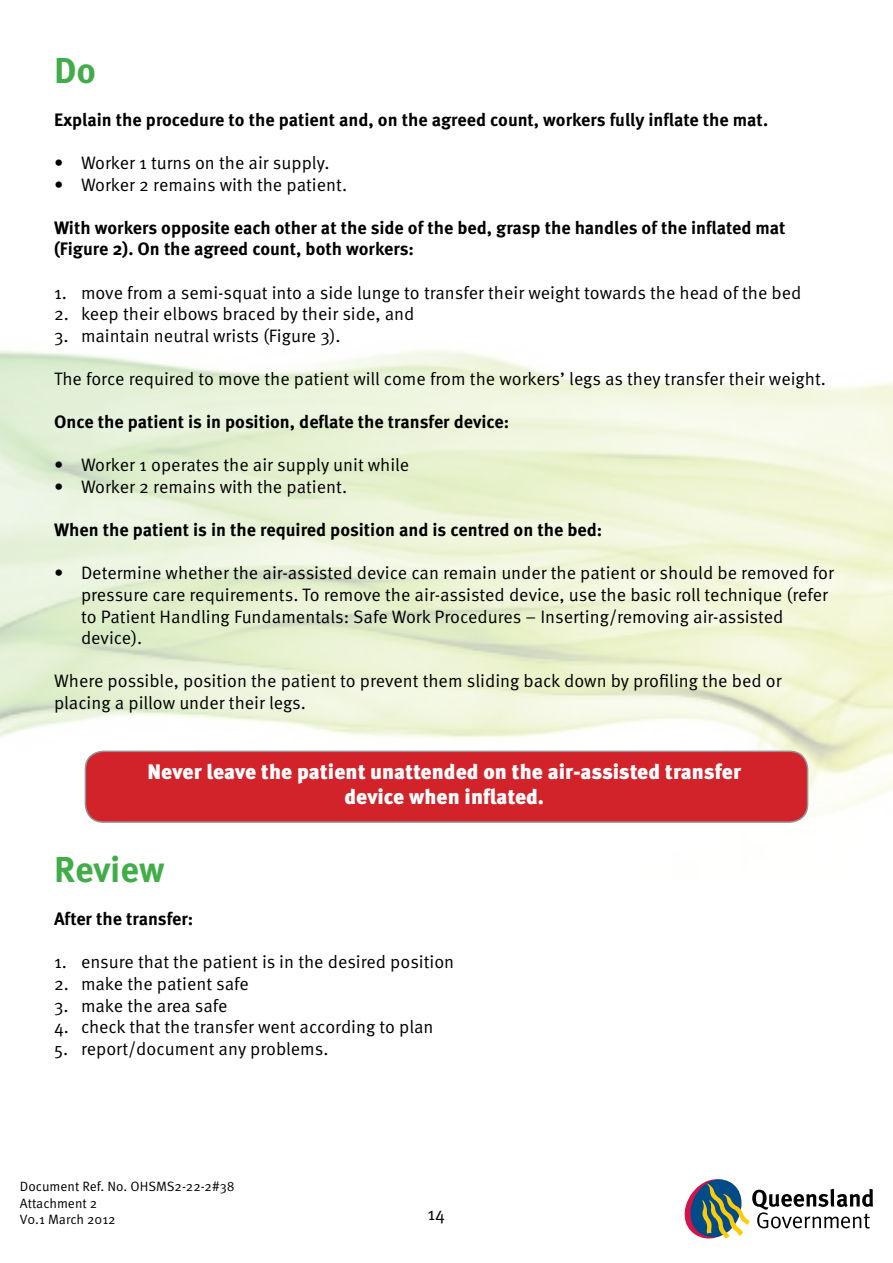
<style>
.page{position:relative;width:893px;height:1263px;background:#fff}
.page>*{position:absolute;margin:0;border:0;box-sizing:border-box;transform-origin:0 0}
.t1{font:700 36px "Meta Pro";color:#41ad49}
.t2{font:900 21px/25.2px "Meta Pro";color:#fff;text-align:center}
.t3{font:18px/21.6px "Meta Pro";color:#000}
.t4{font:700 18px/21.6px "Meta Pro";color:#000}
.t5{font:13.5px/16.2px "Meta Pro";color:#000}
</style>
<div class="page">
<svg style="left:684px;top:1179px;width:189px;height:60px"></svg>
<div style="left:85px;top:751px;width:723px;height:71px;background:#d2232a;border-radius:18px"></div>
<div style="left:85px;top:750px;width:723px;height:73px;border:2px solid #939598;border-radius:18px"></div>
<h1 class="t1" style="left:54px;top:47px;width:44px">Do</h1>
<p class="t4" style="left:54px;top:109px;width:716px">Explain the procedure to the patient and, on the agreed count, workers fully inflate the mat.</p>
<p class="t3" style="left:54px;top:153px;width:277px">• Worker 1 turns on the air supply.</p>
<p class="t3" style="left:54px;top:174px;width:295px">• Worker 2 remains with the patient.</p>
<p class="t4" style="left:54px;top:217px;width:733px">With workers opposite each other at the side of the bed, grasp the handles of the inflated mat (Figure 2). On the agreed count, both workers:</p>
<p class="t3" style="left:54px;top:282px;width:749px">1. move from a semi-squat into a side lunge to transfer their weight towards the head of the bed</p>
<p class="t3" style="left:54px;top:304px;width:362px">2. keep their elbows braced by their side, and</p>
<p class="t3" style="left:54px;top:325px;width:288px">3. maintain neutral wrists (Figure 3).</p>
<p class="t3" style="left:54px;top:369px;width:773px">The force required to move the patient will come from the workers’ legs as they transfer their weight.</p>
<p class="t4" style="left:54px;top:412px;width:457px">Once the patient is in position, deflate the transfer device:</p>
<p class="t3" style="left:54px;top:455px;width:357px">• Worker 1 operates the air supply unit while</p>
<p class="t3" style="left:54px;top:477px;width:295px">• Worker 2 remains with the patient.</p>
<p class="t4" style="left:54px;top:520px;width:550px">When the patient is in the required position and is centred on the bed:</p>
<p class="t3" style="left:81px;top:563px;width:754px;text-indent:-27px">• Determine whether the air-assisted device can remain under the patient or should be removed for pressure care requirements. To remove the air-assisted device, use the basic roll technique (refer to Patient Handling Fundamentals: Safe Work Procedures – Inserting/removing air-assisted device).</p>
<p class="t3" style="left:54px;top:671px;width:729px">Where possible, position the patient to prevent them sliding back down by profiling the bed or placing a pillow under their legs.</p>
<p class="t2" style="left:148px;top:759px;width:595px">Never leave the patient unattended on the air-assisted transfer device when inflated.</p>
<h1 class="t1" style="left:54px;top:847px;width:112px">Review</h1>
<p class="t4" style="left:54px;top:909px;width:141px">After the transfer:</p>
<p class="t3" style="left:54px;top:952px;width:402px">1. ensure that the patient is in the desired position</p>
<p class="t3" style="left:54px;top:973px;width:196px">2. make the patient safe</p>
<p class="t3" style="left:54px;top:995px;width:175px">3. make the area safe</p>
<p class="t3" style="left:54px;top:1017px;width:381px">4. check that the transfer went according to plan</p>
<p class="t3" style="left:54px;top:1038px;width:276px">5. report/document any problems.</p>
<p class="t5" style="left:20px;top:1179px;width:216px">Document Ref. No. OHSMS2-22-2#38<br>Attachment 2<br>V0.1 March 2012</p>
<p class="t3" style="left:427px;top:1204px;width:19px">14</p>
</div>
